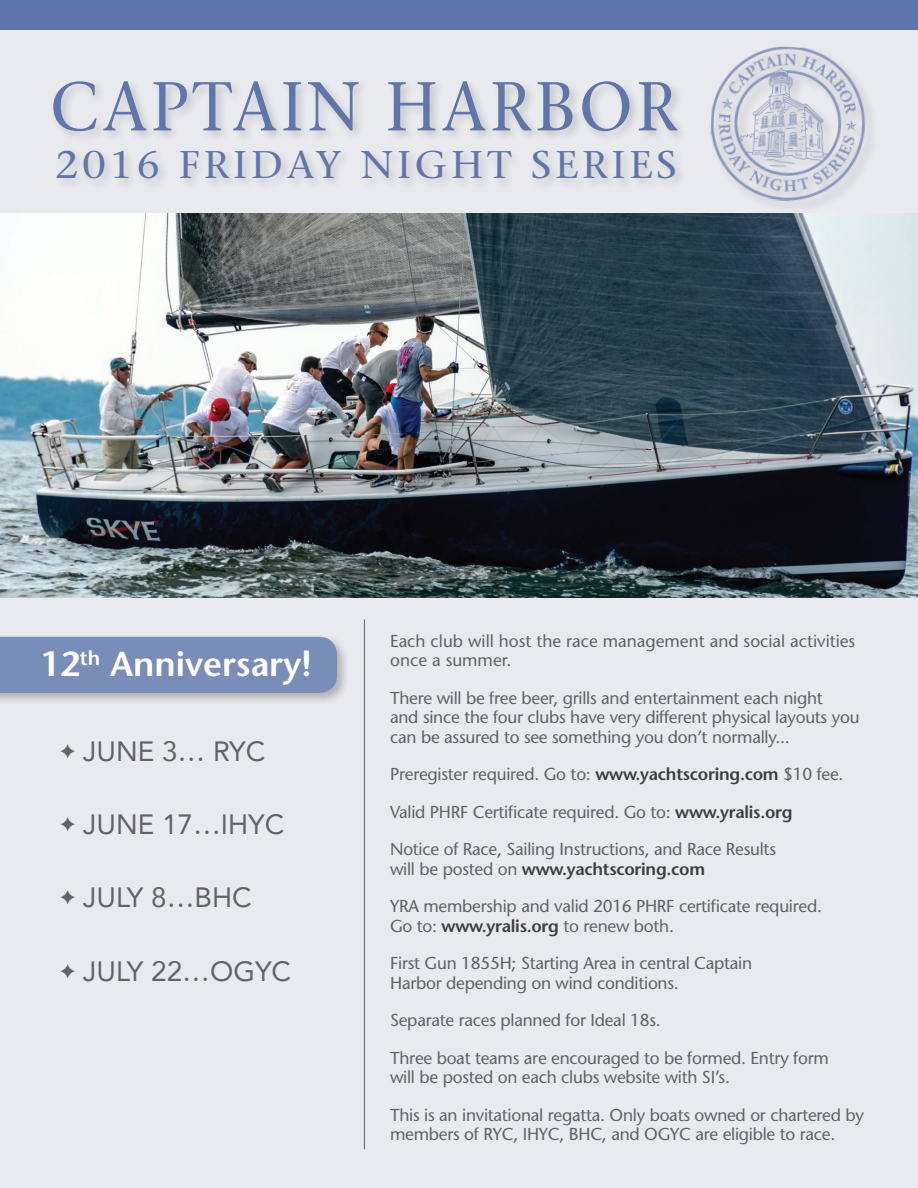
<style>
.page{position:relative;width:918px;height:1188px;background:#e9eaed}
.page>*{position:absolute;margin:0;border:0;box-sizing:border-box;transform-origin:0 0}
.t1{font:68.85px "Stone Serif";letter-spacing:.055em;color:#5e76ac;scale:.95 1}
.t2{font:38.55px "Stone Serif";letter-spacing:.095em;color:#5e76ac;scale:1.05 1}
.t3{font:600 34.65px "Stone Sans";color:#fff}
.t4{font:27.9px "Avenir";color:#636366}
.t5{font:17.25px/37.5px "Stone Sans";letter-spacing:-.015em;color:#636366}
.s1{font-weight:600;color:#3e3e3f}
</style>
<div class="page">
<div style="left:0;top:0;width:918px;height:29px;background:#5e76ac"></div>
<div style="left:53px;top:147px;width:634px;height:44px;background:#e4e5e8"></div>
<div style="left:50px;top:78px;width:639px;height:66px;background:#231f20;opacity:.2"></div>
<hr style="left:364px;top:620px;width:1px;height:529px;background:#636366">
<img style="left:0;top:214px;width:918px;height:384px">
<img style="left:710px;top:46px;width:158px;height:159px">
<div style="left:0;top:633px;width:350px;height:73px;background:#231f20;opacity:.35"></div>
<div style="left:0;top:637px;width:337px;height:56px;background:#798db9"></div>
<h1 class="t1" style="left:50px;top:64px;width:662px">CAPTAIN HARBOR</h1>
<h2 class="t2" style="left:55px;top:141px;width:590px">2016 FRIDAY NIGHT SERIES</h2>
<h3 class="t3" style="left:40px;top:643px;width:273px">12<sup>th</sup> Anniversary!</h3>
<h3 class="t4" style="left:60px;top:728px;width:207px">✦ JUNE 3… RYC</h3>
<h3 class="t4" style="left:60px;top:802px;width:226px">✦ JUNE 17…IHYC</h3>
<h3 class="t4" style="left:60px;top:875px;width:193px">✦ JULY 8…BHC</h3>
<h3 class="t4" style="left:60px;top:948px;width:233px">✦ JULY 22…OGYC</h3>
<p class="t5" style="left:390px;top:631px;width:467px;line-height:19.5px">Each club will host the race management and social activities once a summer.</p>
<p class="t5" style="left:390px;top:688px;width:471px;line-height:19.5px">There will be free beer, grills and entertainment each night<br>and since the four clubs have very different physical layouts you can be assured to see something you don’t normally...</p>
<p class="t5" style="left:390px;top:756px;width:455px">Preregister required. Go to: <span class="s1">www.yachtscoring.com</span> $10 fee.<br>Valid PHRF Certificate required. Go to: <span class="s1">www.yralis.org<br></span>Notice of Race, Sailing Instructions, and Race Results</p>
<p class="t5" style="left:390px;top:850px;width:433px">will be posted on <span class="s1">www.yachtscoring.com<br></span>YRA membership and valid 2016 PHRF certificate required.</p>
<p class="t5" style="left:390px;top:907px;width:364px">Go to: <span class="s1">www.yralis.org</span> to renew both.<br>First Gun 1855H; Starting Area in central Captain</p>
<p class="t5" style="left:390px;top:964px;width:440px">Harbor depending on wind conditions.<br>Separate races planned for Ideal 18s.<br>Three boat teams are encouraged to be formed. Entry form</p>
<p class="t5" style="left:390px;top:1059px;width:475px">will be posted on each clubs website with SI’s.<br>This is an invitational regatta. Only boats owned or chartered by</p>
<p class="t5" style="left:390px;top:1116px;width:447px">members of RYC, IHYC, BHC, and OGYC are eligible to race.</p>
</div>
